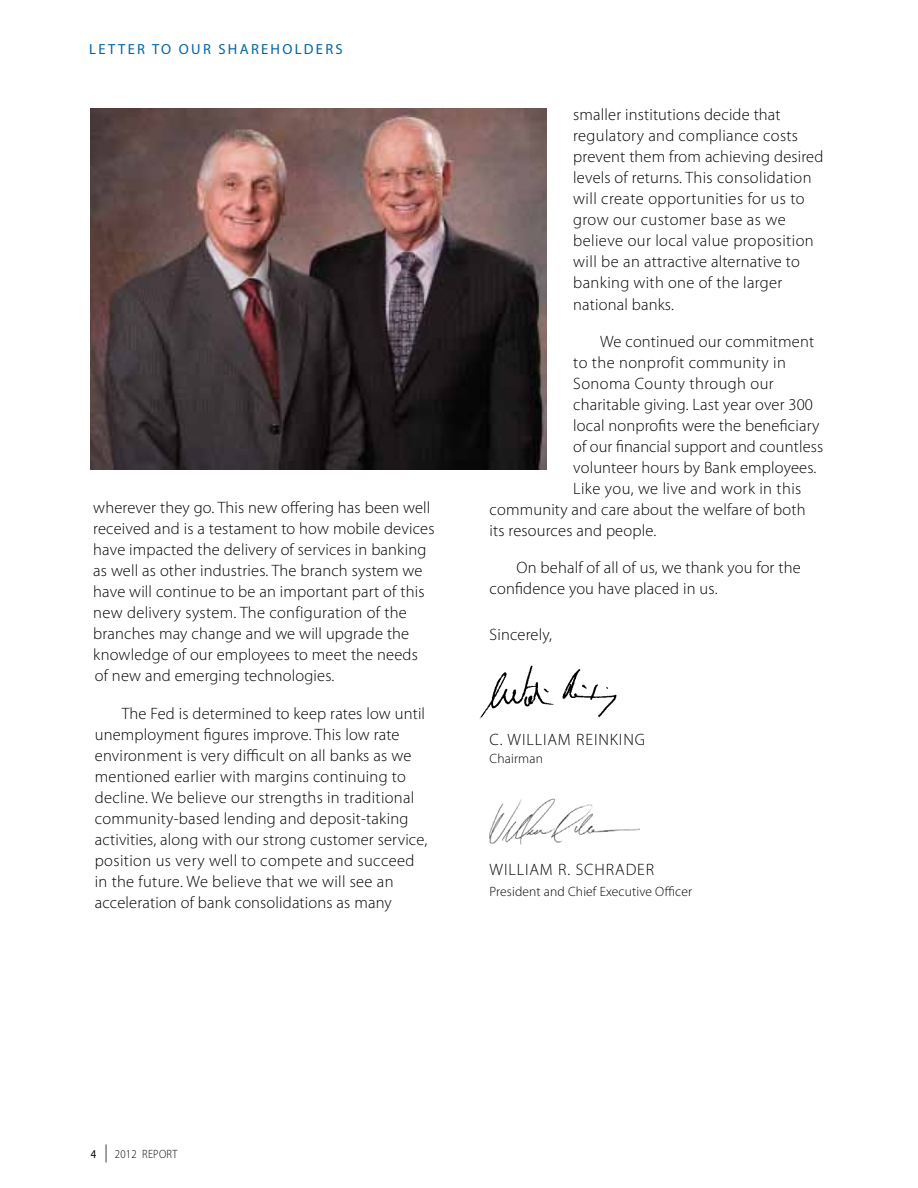
<style>
.page{position:relative;width:918px;height:1188px;background:#fff}
.page>*{position:absolute;margin:0;border:0;box-sizing:border-box;transform-origin:0 0}
.t1{font:300 16.5px/21px "Myriad Pro";letter-spacing:.01em;color:#000}
.t2{font:300 16.5px "Myriad Pro";letter-spacing:.055em;color:#000}
.t3{font:14.7px "Myriad Pro";letter-spacing:.155em;color:#0065a4}
.t4{font:300 13.5px "Myriad Pro";letter-spacing:.01em;color:#000}
.t5{font:300 12px "Myriad Pro";letter-spacing:.025em;color:#000;scale:.9 1}
.s1{font-weight:400}
.s2{font-size:18px}
</style>
<div class="page">
<img style="left:91px;top:108px;width:456px;height:362px">
<img style="left:479px;top:665px;width:138px;height:54px">
<img style="left:489px;top:798px;width:151px;height:47px">
<p class="t3" style="left:89px;top:40px;width:255px">LETTER TO OUR SHAREHOLDERS</p>
<p class="t1" style="left:93px;top:497px;width:343px">wherever they go. This new offering has been well received and is a testament to how mobile devices have impacted the delivery of services in banking as well as other industries. The branch system we have will continue to be an important part of this new delivery system. The configuration of the branches may change and we will upgrade the knowledge of our employees to meet the needs of new and emerging technologies.</p>
<p class="t1" style="left:95px;top:702px;width:334px;text-indent:27px">The Fed is determined to keep rates low until unemployment figures improve. This low rate environment is very difficult on all banks as we mentioned earlier with margins continuing to decline. We believe our strengths in traditional community-based lending and deposit-taking activities, along with our strong customer service, position us very well to compete and succeed in the future. We believe that we will see an acceleration of bank consolidations as many</p>
<p class="t1" style="left:573px;top:104px;width:252px">smaller institutions decide that regulatory and compliance costs prevent them from achieving desired levels of returns. This consolidation will create opportunities for us to grow our customer base as we believe our local value proposition will be an attractive alternative to banking with one of the larger national banks.</p>
<p class="t1" style="left:600px;top:331px;width:215px">We continued our commitment</p>
<p class="t1" style="left:573px;top:352px;width:214px">to the nonprofit community in</p>
<p class="t1" style="left:573px;top:373px;width:202px">Sonoma County through our</p>
<p class="t1" style="left:573px;top:394px;width:241px">charitable giving. Last year over 300</p>
<p class="t1" style="left:573px;top:415px;width:248px">local nonprofits were the beneficiary</p>
<p class="t1" style="left:573px;top:436px;width:252px">of our financial support and countless</p>
<p class="t1" style="left:573px;top:457px;width:245px">volunteer hours by Bank employees.</p>
<p class="t1" style="left:573px;top:478px;width:230px">Like you, we live and work in this</p>
<p class="t1" style="left:490px;top:499px;width:317px">community and care about the welfare of both</p>
<p class="t1" style="left:490px;top:520px;width:168px">its resources and people.</p>
<p class="t1" style="left:490px;top:557px;width:313px;text-indent:27px">On behalf of all of us, we thank you for the confidence you have placed in us.</p>
<p class="t1" style="left:490px;top:624px;width:64px">Sincerely,</p>
<p class="t2" style="left:490px;top:730px;width:157px">C. WILLIAM REINKING</p>
<p class="t4" style="left:490px;top:750px;width:55px">Chairman</p>
<p class="t2" style="left:490px;top:860px;width:166px">WILLIAM R. SCHRADER</p>
<p class="t4" style="left:490px;top:884px;width:204px">President and Chief Executive Officer</p>
<p class="t5" style="left:91px;top:1147px;width:98px"><span class="s1">4</span> <span class="s2">|</span> 2012 REPORT</p>
</div>
